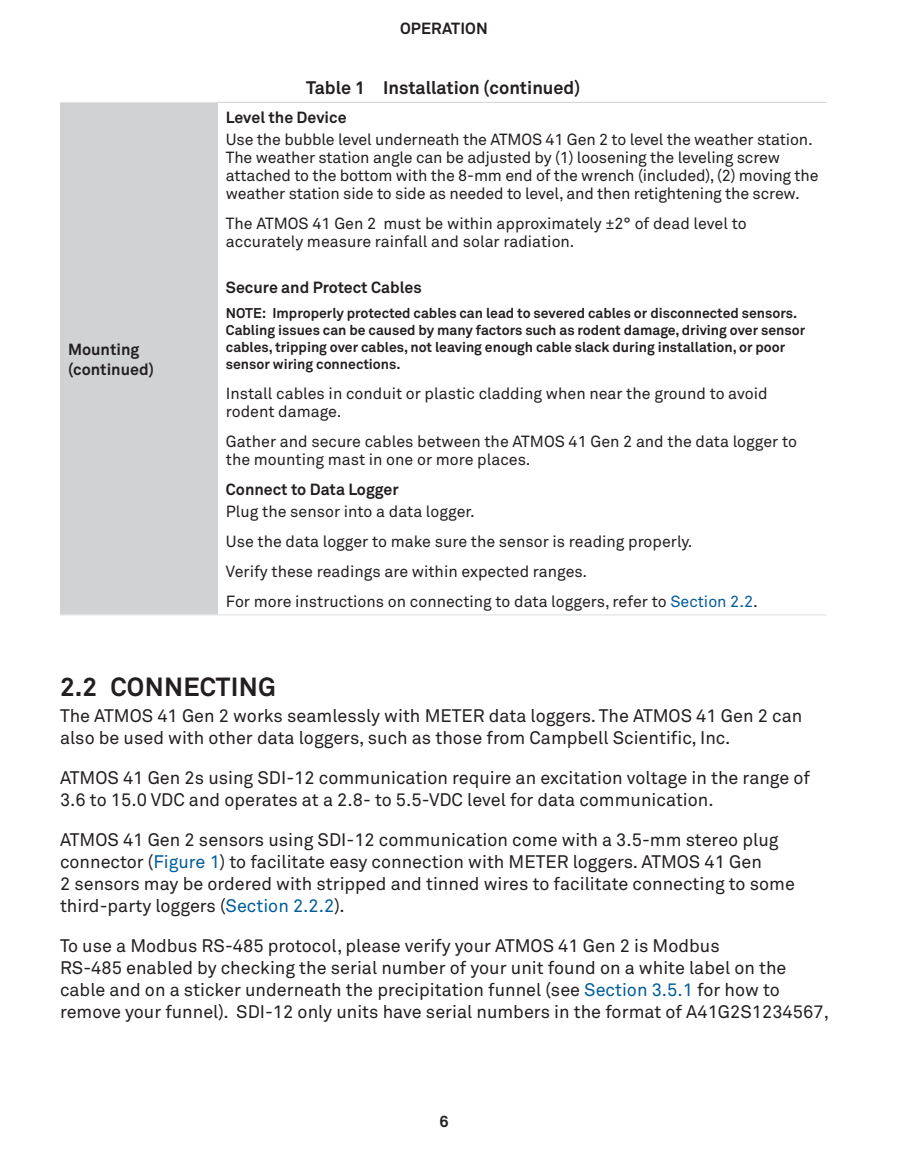
<style>
.page{position:relative;width:900px;height:1152px;background:#fff}
.page>*{position:absolute;margin:0;border:0;box-sizing:border-box;transform-origin:0 0}
.t1{font:700 26px "Akkurat Pro";letter-spacing:.01em;color:#231f20}
.BodyTxt{font:18px/22px "Akkurat Pro";color:#231f20}
.BodyTxtFirst{font:18px/22px "Akkurat Pro";color:#231f20}
.TableTitleContinued{font:700 18px "Akkurat Pro";color:#231f20}
.TableTxtLeft{font:16px/18px "Akkurat Pro";color:#231f20}
.TableTxt1LeftNoSpace{font:16px/18px "Akkurat Pro";letter-spacing:-.01em;color:#231f20}
.TableTxt1Left{font:16px/18px "Akkurat Pro";color:#231f20}
.TableTxtLeft-2{font:700 16px "Akkurat Pro";color:#231f20}
.TableTxtLeftFirst{font:16px "Akkurat Pro";color:#231f20}
.TableHeadLeft{font:700 16px/20px "Akkurat Pro";color:#231f20}
.TableTxt1Left-2{font:700 16px "Akkurat Pro";color:#231f20}
.TableNote{font:700 14px/17px "Akkurat Pro";color:#231f20}
.s1{color:#005d99}
</style>
<div class="page">
<div style="left:60px;top:102px;width:158px;height:513px;background:#d1d2d4"></div>
<hr style="left:218px;top:102px;width:608px;height:1px;background:#d1d2d4">
<hr style="left:60px;top:102px;width:158px;height:1px;background:#e6e7e9">
<hr style="left:60px;top:614px;width:158px;height:2px;background:#e6e7e9">
<hr style="left:218px;top:614px;width:608px;height:2px;background:#e6e7e9">
<p class="TableTxtLeft-2" style="left:400px;top:18px;width:22px">Operation</p>
<p class="TableHeadLeft" style="left:68px;top:339px;width:87px">Mounting (continued)</p>
<p class="TableTitleContinued" style="left:306px;top:77px;width:276px">Table 1 Installation (continued)</p>
<p class="TableTxt1Left-2" style="left:226px;top:107px;width:122px">Level the Device</p>
<p class="TableTxt1LeftNoSpace" style="left:226px;top:130px;width:594px">Use the bubble level underneath the ATMOS 41 Gen 2 to level the weather station.<br>The weather station angle can be adjusted by (1) loosening the leveling screw attached to the bottom with the 8-mm end of the wrench (included), (2) moving the weather station side to side as needed to level, and then retightening the screw.</p>
<p class="TableTxt1Left" style="left:226px;top:214px;width:522px">The ATMOS 41 Gen 2 must be within approximately ±2° of dead level to accurately measure rainfall and solar radiation.</p>
<p class="TableTxtLeft-2" style="left:226px;top:277px;width:197px">Secure and Protect Cables</p>
<p class="TableNote" style="left:226px;top:304px;width:581px">NOTE: Improperly protected cables can lead to severed cables or disconnected sensors.<br>Cabling issues can be caused by many factors such as rodent damage, driving over sensor cables, tripping over cables, not leaving enough cable slack during installation, or poor sensor wiring connections.</p>
<p class="TableTxtLeft" style="left:226px;top:384px;width:543px">Install cables in conduit or plastic cladding when near the ground to avoid rodent damage.</p>
<p class="TableTxtLeft" style="left:226px;top:432px;width:573px">Gather and secure cables between the ATMOS 41 Gen 2 and the data logger to the mounting mast in one or more places.</p>
<p class="TableTxtLeft-2" style="left:226px;top:479px;width:174px">Connect to Data Logger</p>
<p class="TableTxtLeftFirst" style="left:226px;top:502px;width:250px">Plug the sensor into a data logger.</p>
<p class="TableTxtLeft" style="left:226px;top:532px;width:468px">Use the data logger to make sure the sensor is reading properly.</p>
<p class="TableTxtLeft" style="left:226px;top:562px;width:363px">Verify these readings are within expected ranges.</p>
<p class="TableTxtLeft" style="left:226px;top:592px;width:534px">For more instructions on connecting to data loggers, refer to <span class="s1">Section 2.2</span>.</p>
<p class="t1" style="left:60px;top:671px;width:217px">2.2 CONNECTING</p>
<p class="BodyTxtFirst" style="left:60px;top:705px;width:744px">The ATMOS 41 Gen 2 works seamlessly with METER data loggers. The ATMOS 41 Gen 2 can also be used with other data loggers, such as those from Campbell Scientific, Inc.</p>
<p class="BodyTxt" style="left:60px;top:767px;width:752px">ATMOS 41 Gen 2s using SDI-12 communication require an excitation voltage in the range of<br>3.6 to 15.0 VDC and operates at a 2.8- to 5.5-VDC level for data communication.</p>
<p class="BodyTxt" style="left:60px;top:829px;width:736px">ATMOS 41 Gen 2 sensors using SDI-12 communication come with a 3.5-mm stereo plug connector (<span class="s1">Figure 1</span>) to facilitate easy connection with METER loggers. ATMOS 41 Gen<br>2 sensors may be ordered with stripped and tinned wires to facilitate connecting to some third-party loggers (<span class="s1">Section 2.2.2</span>).</p>
<p class="BodyTxt" style="left:60px;top:935px;width:770px">To use a Modbus RS-485 protocol, please verify your ATMOS 41 Gen 2 is Modbus<br>RS-485 enabled by checking the serial number of your unit found on a white label on the cable and on a sticker underneath the precipitation funnel (see <span class="s1">Section 3.5.1</span> for how to remove your funnel). SDI-12 only units have serial numbers in the format of A41G2S1234567,</p>
<p class="TableTxtLeft-2" style="left:439px;top:1111px;width:11px">6</p>
</div>
